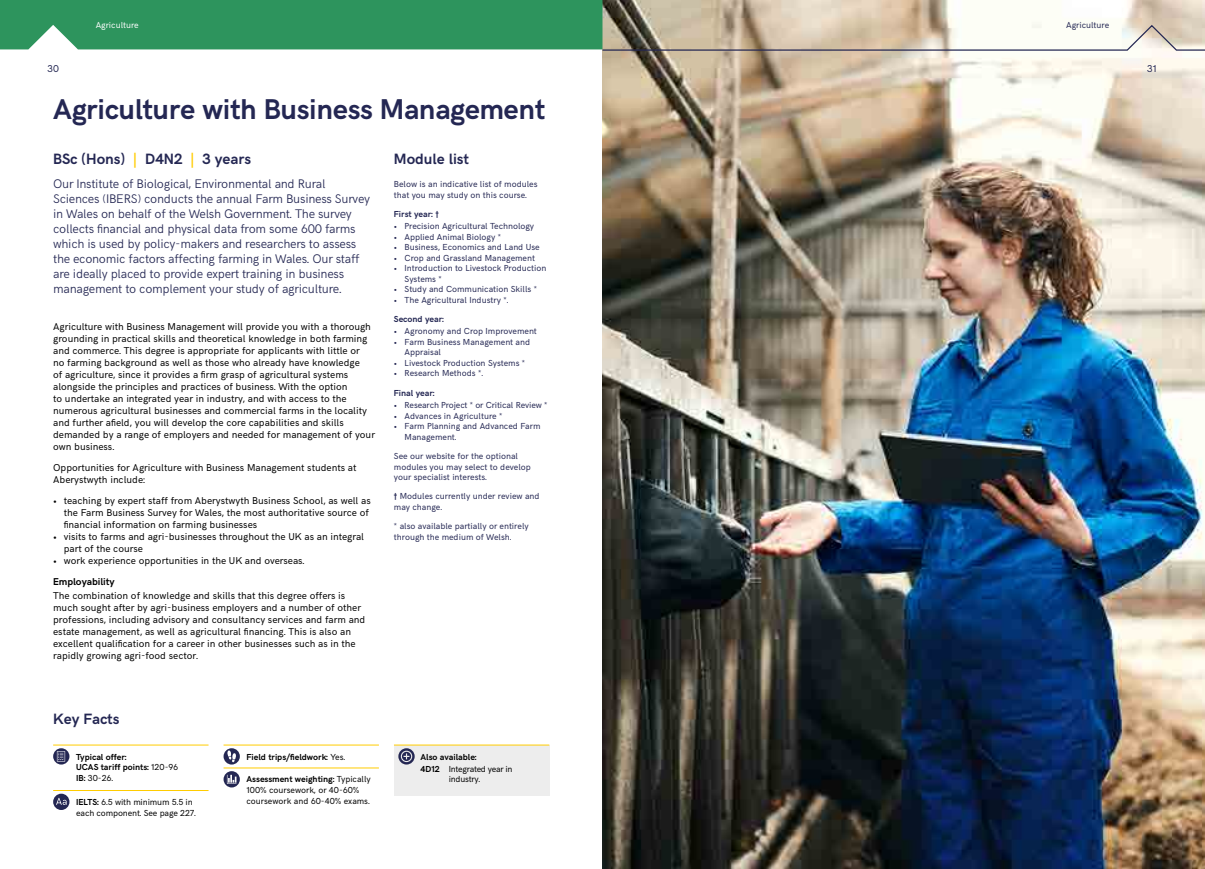
<style>
.page{position:relative;width:1205px;height:869px;background:#fff}
.page>*{position:absolute;margin:0;border:0;box-sizing:border-box;transform-origin:0 0}
.t1{font:700 28.75px "HK Grotesk";letter-spacing:-.01em;color:#242753}
.t2{font:700 15px "HK Grotesk";color:#242753}
.t3{font:300 12.5px/15px "HK Grotesk";letter-spacing:-.02em;color:#242753}
.t4{font:10px/12px "HK Grotesk";color:#000}
.t5{font:700 10px "HK Grotesk";color:#000}
.t6{font:10px "HK Grotesk";color:#242753}
.t7{font:8.75px/10.5px "HK Grotesk";color:#242753}
.t8{font:8.75px/10.5px "HK Grotesk";letter-spacing:-.01em;color:#000}
.t9{font:700 8.75px/10.5px "HK Grotesk";color:#000}
.t10{font:700 8.75px "HK Grotesk";color:#242753}
.t11{font:8.75px "HK Grotesk";color:#fff}
.t12{font:8.75px "HK Grotesk";letter-spacing:-.03em;color:#000}
.s1{color:#fc0}
.s2{font-weight:700}
.s3{font-weight:400}
</style>
<div class="page">
<img style="left:602px;top:52px;width:603px;height:816px">
<hr style="left:53px;top:744px;width:156px;height:1px;background:#fc0">
<hr style="left:53px;top:789px;width:156px;height:1px;background:#fc0">
<svg style="left:53px;top:748px;width:16px;height:16px"></svg>
<svg style="left:53px;top:793px;width:16px;height:16px"></svg>
<hr style="left:224px;top:744px;width:155px;height:1px;background:#fc0">
<hr style="left:224px;top:767px;width:155px;height:1px;background:#fc0">
<svg style="left:224px;top:748px;width:16px;height:16px"></svg>
<svg style="left:224px;top:771px;width:16px;height:16px"></svg>
<div style="left:394px;top:744px;width:155px;height:28px;background:#ededed"></div>
<hr style="left:394px;top:744px;width:155px;height:1px;background:#fc0">
<div style="left:394px;top:757px;width:155px;height:38px;background:#ededed"></div>
<svg style="left:398px;top:748px;width:17px;height:16px"></svg>
<svg style="left:0;top:0;width:1205px;height:52px"></svg>
<p class="t11" style="left:96px;top:18px;width:45px">Agriculture</p>
<p class="t7" style="left:1066px;top:19px;width:45px">Agriculture</p>
<p class="t6" style="left:47px;top:61px;width:13px">30</p>
<p class="t6" style="left:1147px;top:61px;width:11px">31</p>
<h1 class="t1" style="left:53px;top:88px;width:493px">Agriculture with Business Management</h1>
<h2 class="t2" style="left:53px;top:148px;width:199px">BSc (Hons) <span class="s1">|</span> D4N2 <span class="s1">|</span> 3 years</h2>
<p class="t3" style="left:53px;top:175px;width:318px">Our Institute of Biological, Environmental and Rural Sciences (IBERS) conducts the annual Farm Business Survey in Wales on behalf of the Welsh Government. The survey collects financial and physical data from some 600 farms which is used by policy-makers and researchers to assess the economic factors affecting farming in Wales. Our staff are ideally placed to provide expert training in business management to complement your study of agriculture.</p>
<p class="t4" style="left:53px;top:319px;width:323px">Agriculture with Business Management will provide you with a thorough grounding in practical skills and theoretical knowledge in both farming and commerce. This degree is appropriate for applicants with little or<br>no farming background as well as those who already have knowledge<br>of agriculture, since it provides a firm grasp of agricultural systems alongside the principles and practices of business. With the option<br>to undertake an integrated year in industry, and with access to the numerous agricultural businesses and commercial farms in the locality and further afield, you will develop the core capabilities and skills demanded by a range of employers and needed for management of your own business.</p>
<p class="t4" style="left:53px;top:460px;width:305px">Opportunities for Agriculture with Business Management students at<br>Aberystwyth include:</p>
<p class="t4" style="left:64px;top:493px;width:308px;text-indent:-11px">• teaching by expert staff from Aberystwyth Business School, as well as the Farm Business Survey for Wales, the most authoritative source of financial information on farming businesses</p>
<p class="t4" style="left:64px;top:529px;width:302px;text-indent:-11px">• visits to farms and agri-businesses throughout the UK as an integral part of the course</p>
<p class="t4" style="left:53px;top:553px;width:253px">• work experience opportunities in the UK and overseas.</p>
<p class="t5" style="left:53px;top:573px;width:63px">Employability</p>
<p class="t4" style="left:53px;top:588px;width:314px">The combination of knowledge and skills that this degree offers is much sought after by agri-business employers and a number of other professions, including advisory and consultancy services and farm and estate management, as well as agricultural financing. This is also an excellent qualification for a career in other businesses such as in the rapidly growing agri-food sector.</p>
<h2 class="t2" style="left:394px;top:148px;width:77px">Module list</h2>
<p class="t7" style="left:394px;top:178px;width:145px">Below is an indicative list of modules that you may study on this course.</p>
<p class="t10" style="left:394px;top:207px;width:46px">First year: †</p>
<p class="t7" style="left:394px;top:220px;width:142px">• Precision Agricultural Technology</p>
<p class="t7" style="left:394px;top:230px;width:109px">• Applied Animal Biology *</p>
<p class="t7" style="left:394px;top:241px;width:147px">• Business, Economics and Land Use</p>
<p class="t7" style="left:394px;top:251px;width:143px">• Crop and Grassland Management</p>
<p class="t7" style="left:404px;top:262px;width:143px;text-indent:-11px">• Introduction to Livestock Production<br>Systems *</p>
<p class="t7" style="left:394px;top:283px;width:145px">• Study and Communication Skills *</p>
<p class="t7" style="left:394px;top:293px;width:116px">• The Agricultural Industry *.</p>
<p class="t10" style="left:394px;top:312px;width:52px">Second year:</p>
<p class="t7" style="left:394px;top:325px;width:144px">• Agronomy and Crop Improvement</p>
<p class="t7" style="left:404px;top:336px;width:127px;text-indent:-11px">• Farm Business Management and<br>Appraisal</p>
<p class="t7" style="left:394px;top:357px;width:133px">• Livestock Production Systems *</p>
<p class="t7" style="left:394px;top:367px;width:91px">• Research Methods *.</p>
<p class="t10" style="left:394px;top:386px;width:42px">Final year:</p>
<p class="t7" style="left:394px;top:399px;width:155px">• Research Project * or Critical Review *</p>
<p class="t7" style="left:394px;top:409px;width:110px">• Advances in Agriculture *</p>
<p class="t7" style="left:404px;top:420px;width:137px;text-indent:-11px">• Farm Planning and Advanced Farm<br>Management.</p>
<p class="t7" style="left:394px;top:450px;width:138px">See our website for the optional modules you may select to develop your specialist interests.</p>
<p class="t7" style="left:394px;top:490px;width:147px"><span class="s2">†</span> Modules currently under review and may change.</p>
<p class="t7" style="left:394px;top:520px;width:136px">* also available partially or entirely through the medium of Welsh.</p>
<h2 class="t2" style="left:53px;top:707px;width:68px">Key Facts</h2>
<p class="t9" style="left:76px;top:750px;width:103px">Typical offer:<br>UCAS tariff points: <span class="s3">120-96<br></span>IB: <span class="s3">30-26.</span></p>
<p class="t8" style="left:76px;top:795px;width:121px"><span class="s2">IELTS:</span> 6.5 with minimum 5.5 in each component. See page 227.</p>
<p class="t9" style="left:247px;top:750px;width:100px">Field trips/fieldwork: <span class="s3">Yes.</span></p>
<p class="t8" style="left:247px;top:773px;width:126px"><span class="s2">Assessment weighting:</span> Typically<br>100% coursework, or 40-60% coursework and 60-40% exams.</p>
<p class="t9" style="left:420px;top:749px;width:93px;line-height:12.2px">Also available:<br>4D12 <span class="s3">Integrated year in</span></p>
<p class="t12" style="left:449px;top:772px;width:33px">industry.</p>
</div>
